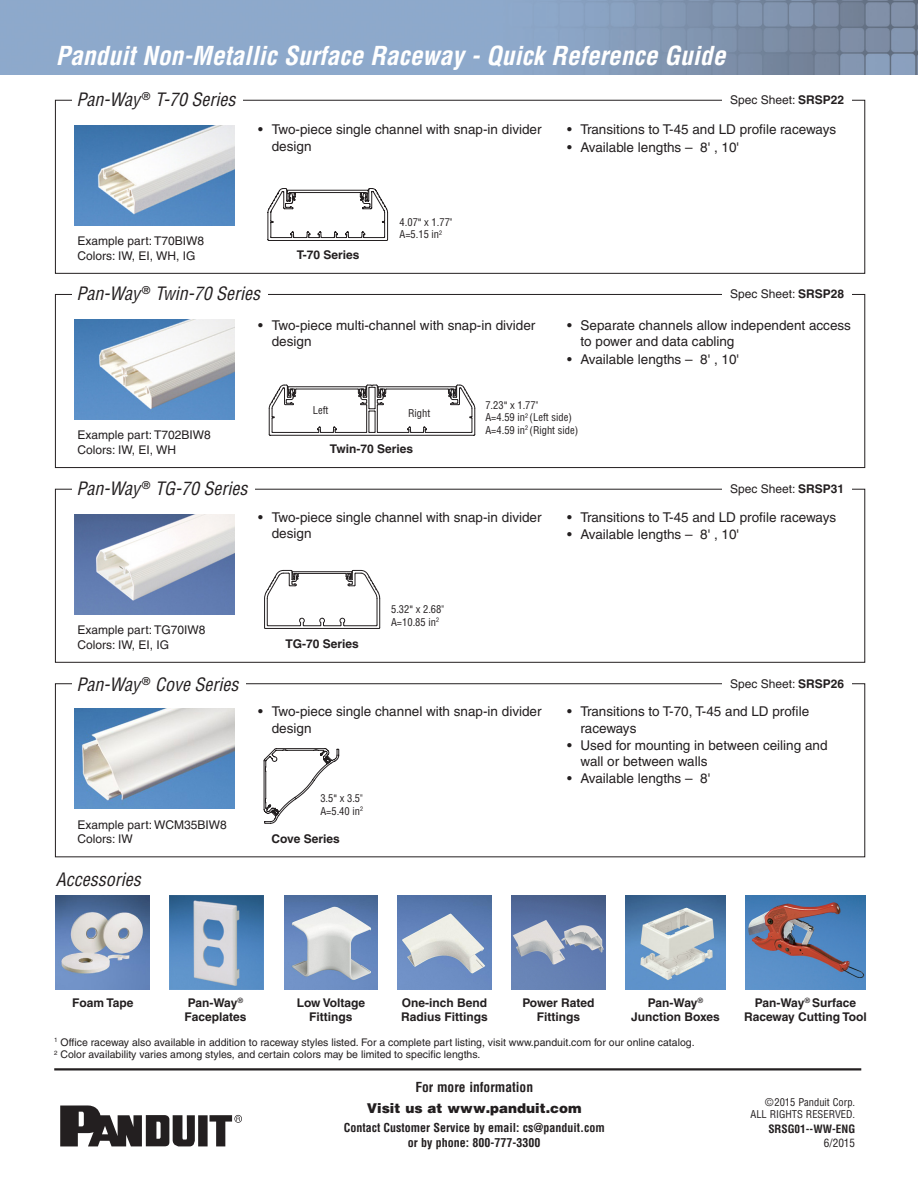
<style>
.page{position:relative;width:918px;height:1188px;background:#fff}
.page>*{position:absolute;margin:0;border:0;box-sizing:border-box;transform-origin:0 0}
.t1{font:italic 700 condensed 25.5px "Helvetica";color:#fff}
.t2{font:italic condensed 18px "Helvetica";color:#231f20}
.t3{font:13.5px/16.2px "Helvetica";color:#231f20}
.t4{font:900 13.5px "Helvetica";color:#231f20}
.t5{font:700 condensed 13.5px "Helvetica";color:#231f20}
.t6{font:12px "Helvetica";color:#231f20}
.t7{font:700 12px/14.4px "Helvetica";color:#231f20;text-align:center}
.t8{font:700 condensed 12px/15px "Helvetica";color:#231f20;text-align:center}
.t9{font:700 condensed 11.25px "Helvetica";color:#231f20}
.t10{font:condensed 11.25px "Helvetica";color:#231f20}
.t11{font:10.5px "Helvetica";color:#231f20}
.t12{font:condensed 10.5px/12px "Helvetica";color:#231f20;text-align:right}
.s1{font-stretch:normal}
.s2{font-weight:700}
</style>
<div class="page">
<img style="left:0;top:0;width:918px;height:74px">
<hr style="left:54px;top:1068px;width:807px;height:3px;background:#231f20">
<svg style="left:60px;top:1105px;width:182px;height:41px"></svg>
<svg style="left:268px;top:384px;width:208px;height:52px"></svg>
<div style="left:55px;top:100px;width:810px;height:174px;border:1px solid #231f20"></div>
<div style="left:55px;top:294px;width:810px;height:174px;border:1px solid #231f20"></div>
<div style="left:55px;top:489px;width:810px;height:174px;border:1px solid #231f20"></div>
<div style="left:72px;top:91px;width:170px;height:22px;background:#fff"></div>
<div style="left:72px;top:286px;width:196px;height:22px;background:#fff"></div>
<div style="left:72px;top:480px;width:183px;height:22px;background:#fff"></div>
<img style="left:75px;top:125px;width:159px;height:100px">
<img style="left:75px;top:319px;width:159px;height:101px">
<img style="left:75px;top:514px;width:159px;height:100px">
<img style="left:75px;top:709px;width:159px;height:100px">
<div style="left:723px;top:95px;width:129px;height:19px;background:#fff"></div>
<div style="left:723px;top:483px;width:129px;height:20px;background:#fff"></div>
<div style="left:723px;top:289px;width:129px;height:19px;background:#fff"></div>
<img style="left:56px;top:895px;width:94px;height:94px">
<img style="left:170px;top:896px;width:93px;height:93px">
<img style="left:626px;top:896px;width:100px;height:93px">
<img style="left:745px;top:896px;width:120px;height:93px">
<svg style="left:267px;top:188px;width:122px;height:53px"></svg>
<svg style="left:264px;top:569px;width:117px;height:60px"></svg>
<svg style="left:263px;top:748px;width:76px;height:76px"></svg>
<img style="left:284px;top:896px;width:94px;height:93px">
<img style="left:398px;top:896px;width:94px;height:93px">
<img style="left:511px;top:896px;width:94px;height:93px">
<p class="t1" style="left:56px;top:40px;width:671px">Panduit Non-Metallic Surface Raceway - Quick Reference Guide</p>
<p class="t2" style="left:76px;top:88px;width:161px">Pan-Way <sup>®</sup> T-70 Series</p>
<p class="t3" style="left:272px;top:121px;width:271px;text-indent:-14px">• Two-piece single channel with snap-in divider design</p>
<p class="t6" style="left:78px;top:234px;width:128px">Example part: T70BIW8</p>
<p class="t6" style="left:78px;top:248px;width:119px">Colors: IW, EI, WH, IG</p>
<p class="t7" style="left:297px;top:248px;width:64px">T-70 Series</p>
<p class="t12" style="left:400px;top:216px;width:55px">4.07<span class="s1">"</span> x 1.77"</p>
<p class="t12" style="left:400px;top:228px;width:44px">A=5.15 in<sup>2</sup></p>
<p class="t2" style="left:76px;top:282px;width:185px">Pan-Way <sup>®</sup> Twin-70 Series</p>
<p class="t3" style="left:272px;top:317px;width:265px;text-indent:-14px">• Two-piece multi-channel with snap-in divider design</p>
<p class="t6" style="left:730px;top:93px;width:116px">Spec Sheet: <span class="s2">SRSP22</span></p>
<p class="t3" style="left:567px;top:121px;width:271px">• Transitions to T-45 and LD profile raceways</p>
<p class="t3" style="left:567px;top:139px;width:174px">• Available lengths – 8' , 10'</p>
<p class="t6" style="left:730px;top:287px;width:116px">Spec Sheet: <span class="s2">SRSP28</span></p>
<p class="t3" style="left:580px;top:317px;width:272px;text-indent:-14px">• Separate channels allow independent access to power and data cabling</p>
<p class="t3" style="left:567px;top:351px;width:174px">• Available lengths – 8' , 10'</p>
<p class="t6" style="left:78px;top:428px;width:135px">Example part: T702BIW8</p>
<p class="t6" style="left:78px;top:443px;width:100px">Colors: IW, EI, WH</p>
<p class="t2" style="left:76px;top:477px;width:173px">Pan-Way <sup>®</sup> TG-70 Series</p>
<p class="t12" style="left:313px;top:404px;width:17px">Left</p>
<p class="t12" style="left:408px;top:407px;width:24px">Right</p>
<p class="t7" style="left:330px;top:442px;width:85px">Twin-70 Series</p>
<p class="t12" style="left:485px;top:399px;width:55px">7.23<span class="s1">"</span> x 1.77"</p>
<p class="t12" style="left:485px;top:411px;width:88px">A=4.59 in<sup>2</sup> (Left side)</p>
<p class="t12" style="left:485px;top:424px;width:94px">A=4.59 in<sup>2</sup> (Right side)</p>
<p class="t6" style="left:730px;top:482px;width:116px">Spec Sheet: <span class="s2">SRSP31</span></p>
<p class="t3" style="left:272px;top:509px;width:271px;text-indent:-14px">• Two-piece single channel with snap-in divider design</p>
<p class="t3" style="left:567px;top:509px;width:271px">• Transitions to T-45 and LD profile raceways</p>
<p class="t3" style="left:567px;top:526px;width:174px">• Available lengths – 8' , 10'</p>
<p class="t6" style="left:78px;top:623px;width:129px">Example part: TG70IW8</p>
<p class="t6" style="left:78px;top:637px;width:93px">Colors: IW, EI, IG</p>
<p class="t2" style="left:76px;top:673px;width:164px">Pan-Way <sup>®</sup> Cove Series</p>
<p class="t7" style="left:285px;top:637px;width:75px">TG-70 Series</p>
<p class="t12" style="left:391px;top:603px;width:55px">5.32<span class="s1">"</span> x 2.68"</p>
<p class="t12" style="left:391px;top:616px;width:49px">A=10.85 in<sup>2</sup></p>
<p class="t3" style="left:272px;top:703px;width:271px;text-indent:-14px">• Two-piece single channel with snap-in divider design</p>
<p class="t6" style="left:78px;top:818px;width:151px">Example part: WCM35BIW8</p>
<p class="t6" style="left:78px;top:832px;width:57px">Colors: IW</p>
<p class="t2" style="left:56px;top:869px;width:86px">Accessories</p>
<p class="t12" style="left:320px;top:792px;width:44px">3.5<span class="s1">"</span> x 3.5"</p>
<p class="t12" style="left:320px;top:805px;width:44px">A=5.40 in<sup>2</sup></p>
<p class="t7" style="left:271px;top:831px;width:70px">Cove Series</p>
<p class="t6" style="left:730px;top:676px;width:116px">Spec Sheet: <span class="s2">SRSP26</span></p>
<p class="t3" style="left:580px;top:703px;width:230px;text-indent:-14px">• Transitions to T-70, T-45 and LD profile raceways</p>
<p class="t3" style="left:580px;top:737px;width:249px;text-indent:-14px">• Used for mounting in between ceiling and wall or between walls</p>
<p class="t3" style="left:567px;top:770px;width:145px">• Available lengths – 8'</p>
<p class="t7" style="left:72px;top:995px;width:63px">Foam Tape</p>
<p class="t7" style="left:188px;top:995px;width:57px">Pan-Way<sup>®</sup></p>
<p class="t7" style="left:185px;top:1010px;width:63px">Faceplates</p>
<p class="t7" style="left:297px;top:995px;width:70px">Low Voltage<br>Fittings</p>
<p class="t7" style="left:401px;top:995px;width:88px;text-align:left">One-inch Bend<br>Radius Fittings</p>
<p class="t7" style="left:522px;top:995px;width:74px">Power Rated<br>Fittings</p>
<p class="t7" style="left:631px;top:995px;width:90px">Pan-Way<sup>®<br></sup>Junction Boxes</p>
<p class="t7" style="left:744px;top:995px;width:124px">Pan-Way<sup>®</sup> Surface<br>Raceway Cutting Tool</p>
<p class="t11" style="left:54px;top:1036px;width:642px"><sup>1</sup> Office raceway also available in addition to raceway styles listed. For a complete part listing, visit www.panduit.com for our online catalog.</p>
<p class="t11" style="left:54px;top:1048px;width:428px"><sup>2</sup> Color availability varies among styles, and certain colors may be limited to specific lengths.</p>
<p class="t5" style="left:415px;top:1079px;width:119px">For more information</p>
<p class="t4" style="left:367px;top:1099px;width:217px">Visit us at www.panduit.com</p>
<p class="t8" style="left:344px;top:1120px;width:263px">Contact Customer Service by email: cs@panduit.com or by phone: 800-777-3300</p>
<p class="t12" style="left:751px;top:1096px;width:106px">©2015 Panduit Corp.<br>ALL RIGHTS RESERVED.</p>
<p class="t9" style="left:768px;top:1121px;width:88px">SRSG01--WW-ENG</p>
<p class="t10" style="left:824px;top:1136px;width:33px">6/2015</p>
</div>
